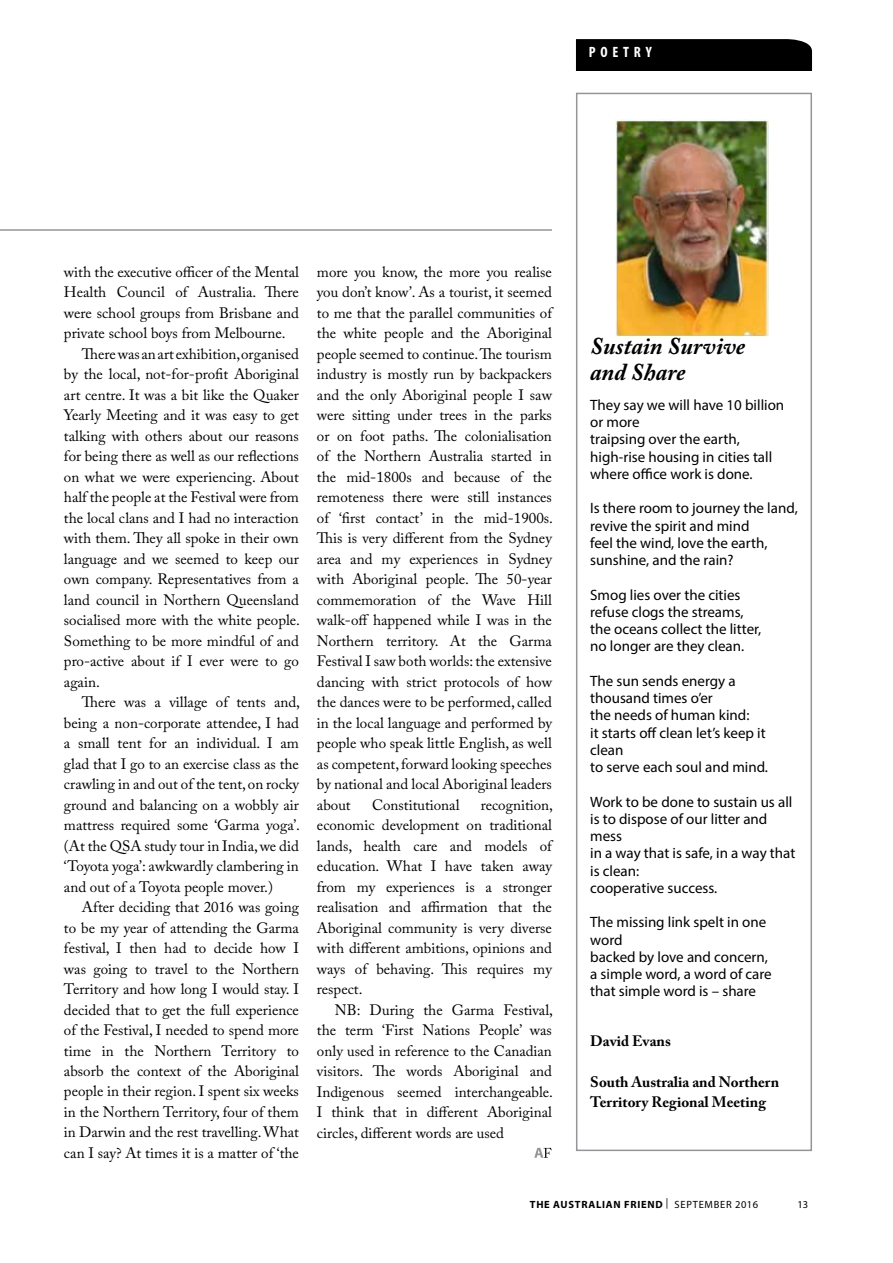
<style>
.page{position:relative;width:893px;height:1263px;background:#fff}
.page>*{position:absolute;margin:0;border:0;box-sizing:border-box;transform-origin:0 0}
.t1{font:italic 700 24px/25.5px "Adobe Caslon Pro";color:#000}
.t2{font:15px/20.5px "Adobe Caslon Pro";color:#000;text-align:justify}
.t3{font:15px/17.2px "Myriad Pro";color:#000}
.t4{font:700 15px/20.2px "Adobe Caslon Pro";color:#000}
.t5{font:700 condensed 15px "Myriad Pro";letter-spacing:.32em;color:#fff}
.t6{font:700 10.5px "Myriad Pro";letter-spacing:.07em;color:#000}
.t7{font:10.5px "Myriad Pro";color:#000}
.s1{font-weight:400}
</style>
<div class="page">
<hr style="left:0;top:229px;width:552px;height:2px;background:#939598">
<svg style="left:534px;top:1148px;width:18px;height:10px"></svg>
<div style="left:576px;top:39px;width:236px;height:32px;background:#000"></div>
<div style="left:576px;top:93px;width:236px;height:1058px;border:2px solid #939598"></div>
<img style="left:615px;top:119px;width:154px;height:218px">
<p class="t5" style="left:589px;top:43px;width:64px">POETRY</p>
<p class="t2" style="left:64px;top:261px;width:236px">with the executive officer of the Mental</p>
<p class="t2" style="left:64px;top:282px;width:236px">Health Council of Australia. There</p>
<p class="t2" style="left:64px;top:302px;width:236px">were school groups from Brisbane and</p>
<p class="t2" style="left:64px;top:323px;width:223px">private school boys from Melbourne.</p>
<p class="t2" style="left:82px;top:343px;width:218px">There was an art exhibition, organised</p>
<p class="t2" style="left:64px;top:364px;width:236px">by the local, not-for-profit Aboriginal</p>
<p class="t2" style="left:64px;top:384px;width:236px">art centre. It was a bit like the Quaker</p>
<p class="t2" style="left:64px;top:405px;width:236px">Yearly Meeting and it was easy to get</p>
<p class="t2" style="left:64px;top:425px;width:236px">talking with others about our reasons</p>
<p class="t2" style="left:64px;top:446px;width:236px">for being there as well as our reflections</p>
<p class="t2" style="left:64px;top:466px;width:236px">on what we were experiencing. About</p>
<p class="t2" style="left:64px;top:487px;width:236px">half the people at the Festival were from</p>
<p class="t2" style="left:64px;top:507px;width:236px">the local clans and I had no interaction</p>
<p class="t2" style="left:64px;top:528px;width:236px">with them. They all spoke in their own</p>
<p class="t2" style="left:64px;top:548px;width:236px">language and we seemed to keep our</p>
<p class="t2" style="left:64px;top:569px;width:236px">own company. Representatives from a</p>
<p class="t2" style="left:64px;top:589px;width:236px">land council in Northern Queensland</p>
<p class="t2" style="left:64px;top:610px;width:237px">socialised more with the white people.</p>
<p class="t2" style="left:64px;top:630px;width:236px">Something to be more mindful of and</p>
<p class="t2" style="left:64px;top:651px;width:236px">pro-active about if I ever were to go</p>
<p class="t2" style="left:64px;top:671px;width:37px">again.</p>
<p class="t2" style="left:82px;top:692px;width:220px">There was a village of tents and,</p>
<p class="t2" style="left:64px;top:712px;width:236px">being a non-corporate attendee, I had</p>
<p class="t2" style="left:64px;top:733px;width:237px">a small tent for an individual. I am</p>
<p class="t2" style="left:64px;top:753px;width:237px">glad that I go to an exercise class as the</p>
<p class="t2" style="left:64px;top:774px;width:237px">crawling in and out of the tent, on rocky</p>
<p class="t2" style="left:64px;top:794px;width:236px">ground and balancing on a wobbly air</p>
<p class="t2" style="left:64px;top:815px;width:237px">mattress required some ‘Garma yoga’.</p>
<p class="t2" style="left:64px;top:835px;width:236px">(At the QSA study tour in India, we did</p>
<p class="t2" style="left:64px;top:856px;width:236px">‘Toyota yoga’: awkwardly clambering in</p>
<p class="t2" style="left:64px;top:876px;width:211px">and out of a Toyota people mover.)</p>
<p class="t2" style="left:82px;top:896px;width:218px">After deciding that 2016 was going</p>
<p class="t2" style="left:64px;top:917px;width:236px">to be my year of attending the Garma</p>
<p class="t2" style="left:64px;top:937px;width:236px">festival, I then had to decide how I</p>
<p class="t2" style="left:64px;top:958px;width:237px">was going to travel to the Northern</p>
<p class="t2" style="left:64px;top:978px;width:237px">Territory and how long I would stay. I</p>
<p class="t2" style="left:64px;top:999px;width:236px">decided that to get the full experience</p>
<p class="t2" style="left:64px;top:1019px;width:236px">of the Festival, I needed to spend more</p>
<p class="t2" style="left:64px;top:1040px;width:236px">time in the Northern Territory to</p>
<p class="t2" style="left:64px;top:1060px;width:236px">absorb the context of the Aboriginal</p>
<p class="t2" style="left:64px;top:1081px;width:236px">people in their region. I spent six weeks</p>
<p class="t2" style="left:64px;top:1101px;width:236px">in the Northern Territory, four of them</p>
<p class="t2" style="left:64px;top:1122px;width:236px">in Darwin and the rest travelling. What</p>
<p class="t2" style="left:64px;top:1142px;width:236px">can I say? At times it is a matter of ‘the</p>
<p class="t2" style="left:317px;top:261px;width:238px">more you know, the more you realise you don’t know’. As a tourist, it seemed to me that the parallel communities of the white people and the Aboriginal people seemed to continue. The tourism industry is mostly run by backpackers and the only Aboriginal people I saw were sitting under trees in the parks or on foot paths. The colonialisation of the Northern Australia started in the mid-1800s and because of the remoteness there were still instances of ‘first contact’ in the mid-1900s.<br>This is very different from the Sydney area and my experiences in Sydney with Aboriginal people. The 50-year commemoration of the Wave Hill walk-off happened while I was in the Northern territory. At the Garma Festival I saw both worlds: the extensive dancing with strict protocols of how the dances were to be performed, called in the local language and performed by people who speak little English, as well as competent, forward looking speeches by national and local Aboriginal leaders about</p>
<p class="t2" style="left:372px;top:794px;width:89px">Constitutional</p>
<p class="t2" style="left:317px;top:794px;width:238px;text-indent:164px">recognition, economic development on traditional lands, health care and models of education. What I have taken away from my experiences is a stronger realisation and affirmation that the Aboriginal community is very diverse with different ambitions, opinions and ways of behaving. This requires my respect.</p>
<p class="t2" style="left:317px;top:999px;width:238px;text-indent:18px">NB: During the Garma Festival, the term ‘First Nations People’ was only used in reference to the Canadian visitors. The words Aboriginal and Indigenous seemed interchangeable.<br>I think that in different Aboriginal circles, different words are used</p>
<h1 class="t1" style="left:590px;top:333px;width:156px">Sustain Survive and Share</h1>
<p class="t3" style="left:590px;top:396px;width:196px">They say we will have 10 billion or more<br>traipsing over the earth, high-rise housing in cities tall where office work is done.</p>
<p class="t3" style="left:590px;top:499px;width:209px">Is there room to journey the land, revive the spirit and mind<br>feel the wind, love the earth, sunshine, and the rain?</p>
<p class="t3" style="left:590px;top:586px;width:173px">Smog lies over the cities refuse clogs the streams, the oceans collect the litter, no longer are they clean.</p>
<p class="t3" style="left:590px;top:672px;width:179px">The sun sends energy a thousand times o’er<br>the needs of human kind:<br>it starts off clean let’s keep it clean<br>to serve each soul and mind.</p>
<p class="t3" style="left:590px;top:793px;width:207px">Work to be done to sustain us all is to dispose of our litter and mess<br>in a way that is safe, in a way that is clean:<br>cooperative success.</p>
<p class="t3" style="left:590px;top:913px;width:183px">The missing link spelt in one word<br>backed by love and concern, a simple word, a word of care that simple word is – share</p>
<p class="t4" style="left:590px;top:1031px;width:82px">David Evans</p>
<p class="t4" style="left:590px;top:1071px;width:190px">South Australia and Northern<br>Territory Regional Meeting</p>
<p class="t6" style="left:530px;top:1197px;width:230px">THE AUSTRALIAN FRIEND <span class="s1">| SEPTEMBER 2016</span></p>
<p class="t7" style="left:797px;top:1198px;width:12px">13</p>
</div>
